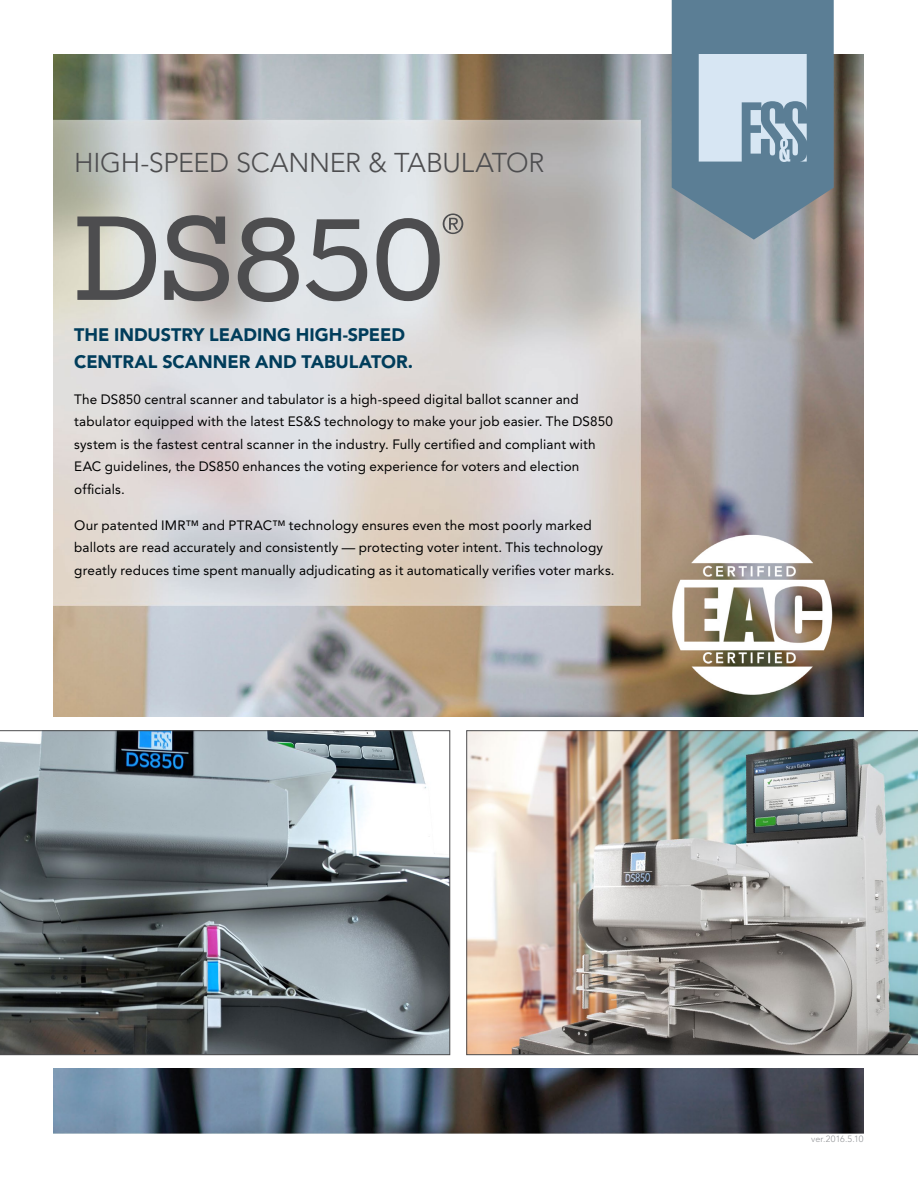
<style>
.page{position:relative;width:918px;height:1188px;background:#fff}
.page>*{position:absolute;margin:0;border:0;box-sizing:border-box;transform-origin:0 0}
.t1{font:112.5px "Boomer Serif";letter-spacing:-.025em;color:#4d4d4f}
.t2{font:300 27px "Avenir LT Std";letter-spacing:-.015em;color:#4d4d4f}
.t3{font:900 18px/27px "Avenir LT Std";letter-spacing:-.005em;color:#013d5b}
.t4{font:13.5px/22.5px "Avenir LT Std";letter-spacing:.01em;color:#000}
.t5{font:300 9px "Avenir LT Std";letter-spacing:.015em;color:#939598}
</style>
<div class="page">
<img style="left:54px;top:54px;width:810px;height:1080px">
<div style="left:0;top:717px;width:918px;height:351px;background:#fff"></div>
<svg style="left:0;top:730px;width:450px;height:325px;background:#737c81"></svg>
<img style="left:466px;top:730px;width:452px;height:325px">
<svg style="left:672px;top:0;width:162px;height:240px;background:#7f99ac"></svg>
<svg style="left:443px;top:214px;width:20px;height:20px"></svg>
<img style="left:660px;top:524px;width:186px;height:126px">
<img style="left:660px;top:650px;width:186px;height:67px">
<h2 class="t2" style="left:74px;top:146px;width:472px">HIGH-SPEED SCANNER &amp; TABULATOR</h2>
<h1 class="t1" style="left:74px;top:192px;width:375px">DS850</h1>
<h3 class="t3" style="left:74px;top:321px;width:341px">THE INDUSTRY LEADING HIGH-SPEED<br>CENTRAL SCANNER AND TABULATOR.</h3>
<p class="t4" style="left:74px;top:388px;width:540px">The DS850 central scanner and tabulator is a high-speed digital ballot scanner and tabulator equipped with the latest ES&amp;S technology to make your job easier. The DS850 system is the fastest central scanner in the industry. Fully certified and compliant with EAC guidelines, the DS850 enhances the voting experience for voters and election officials.</p>
<p class="t4" style="left:74px;top:514px;width:542px">Our patented IMR™ and PTRAC™ technology ensures even the most poorly marked ballots are read accurately and consistently — protecting voter intent. This technology greatly reduces time spent manually adjudicating as it automatically verifies voter marks.</p>
<p class="t5" style="left:811px;top:1134px;width:54px">ver.2016.5.10</p>
</div>
